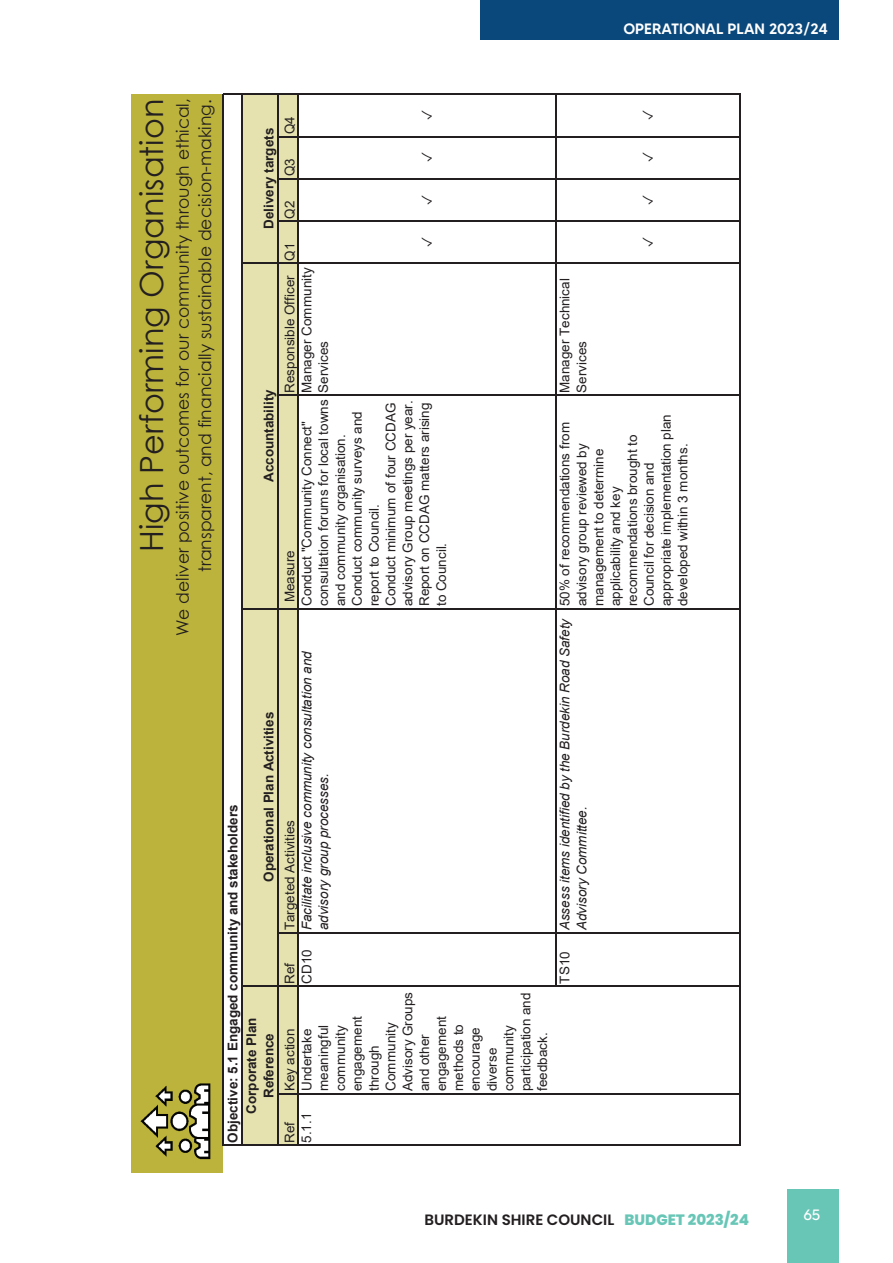
<style>
.page{position:relative;width:893px;height:1263px;background:#fff}
.page>*{position:absolute;margin:0;border:0;box-sizing:border-box;transform-origin:0 0}
.t1{font:31.95px "Century Gothic";color:#231f20}
.t2{font:17.1px/22.2px "Century Gothic";color:#231f20;text-align:right}
.t3{font:600 15px "Poppins";color:#231f20}
.t4{font:500 15px "MADETOMMY";color:#fff}
.t5{font:15px "MADETOMMY";color:#fff}
.t6{font:13.5px/16.8px "Arial";color:#231f20}
.t7{font:italic 13.5px/16.8px "Arial";color:#231f20}
.t8{font:700 13.5px/17.4px "Arial";color:#231f20;text-align:center}
.s1{font-weight:800;color:#68c6b7}
</style>
<div class="page">
<div style="left:787px;top:1189px;width:52px;height:74px;background:#68c6b7"></div>
<div style="left:480px;top:0;width:359px;height:39px;background:#0a477b"></div>
<div style="left:131px;top:94px;width:92px;height:1079px;background:#bcb33c"></div>
<div style="left:242px;top:94px;width:36px;height:1051px;background:#e5e2b0"></div>
<div style="left:278px;top:94px;width:20px;height:1051px;background:#e5e2b0"></div>
<hr style="left:222px;top:1145px;width:519px;height:1px;background:#231f20">
<hr style="left:223px;top:94px;width:518px;height:1px;background:#231f20">
<hr style="left:243px;top:986px;width:498px;height:1px;background:#231f20">
<hr style="left:243px;top:608px;width:498px;height:1px;background:#231f20">
<hr style="left:243px;top:263px;width:498px;height:1px;background:#231f20">
<hr style="left:279px;top:1093px;width:462px;height:1px;background:#231f20">
<hr style="left:279px;top:932px;width:462px;height:1px;background:#231f20">
<hr style="left:279px;top:395px;width:462px;height:1px;background:#231f20">
<hr style="left:279px;top:221px;width:462px;height:1px;background:#231f20">
<hr style="left:279px;top:178px;width:462px;height:1px;background:#231f20">
<hr style="left:279px;top:136px;width:462px;height:1px;background:#231f20">
<hr style="left:222px;top:94px;width:1px;height:1051px;background:#231f20">
<hr style="left:242px;top:94px;width:1px;height:1051px;background:#231f20">
<hr style="left:278px;top:94px;width:1px;height:1051px;background:#231f20">
<hr style="left:297px;top:94px;width:2px;height:1051px;background:#231f20">
<hr style="left:556px;top:94px;width:1px;height:892px;background:#231f20">
<hr style="left:740px;top:94px;width:1px;height:1051px;background:#231f20">
<img style="left:140px;top:1083px;width:71px;height:77px">
<p class="t4" style="left:623px;top:19px;width:206px">OPERATIONAL PLAN 2023/24</p>
<p class="t1" style="left:129px;top:552px;width:454px;rotate:-90deg">High Performing Organisation</p>
<p class="t2" style="left:171px;top:636px;width:539px;rotate:-90deg">We deliver positive outcomes for our community through ethical, transparent, and financially sustainable decision-making.</p>
<p class="t8" style="left:260px;top:229px;width:102px;rotate:-90deg">Delivery targets</p>
<p class="t8" style="left:260px;top:482px;width:94px;rotate:-90deg">Accountability</p>
<p class="t6" style="left:281px;top:134px;width:20px;rotate:-90deg">Q4</p>
<p class="t6" style="left:281px;top:176px;width:20px;rotate:-90deg">Q3</p>
<p class="t6" style="left:281px;top:219px;width:20px;rotate:-90deg">Q2</p>
<p class="t6" style="left:281px;top:393px;width:151px;rotate:-90deg">Responsible Officer Q1</p>
<p class="t6" style="left:298px;top:393px;width:127px;rotate:-90deg">Manager Community<br>Services</p>
<p class="t6" style="left:298px;top:606px;width:208px;rotate:-90deg">Conduct "Community Connect" consultation forums for local towns and community organisation.<br>Conduct community surveys and report to Council.<br>Conduct minimum of four CCDAG advisory Group meetings per year.<br>Report on CCDAG matters arising to Council.</p>
<p class="t6" style="left:281px;top:602px;width:54px;rotate:-90deg">Measure</p>
<p class="t8" style="left:260px;top:882px;width:172px;rotate:-90deg">Operational Plan Activities</p>
<p class="t8" style="left:224px;top:1143px;width:339px;rotate:-90deg">Objective: 5.1 Engaged community and stakeholders</p>
<p class="t8" style="left:243px;top:1114px;width:98px;rotate:-90deg">Corporate Plan<br>Reference</p>
<p class="t7" style="left:298px;top:930px;width:281px;rotate:-90deg">Facilitate inclusive community consultation and advisory group processes.</p>
<p class="t6" style="left:281px;top:930px;width:112px;rotate:-90deg">Targeted Activities</p>
<p class="t6" style="left:298px;top:984px;width:36px;rotate:-90deg">CD10</p>
<p class="t6" style="left:281px;top:984px;width:23px;rotate:-90deg">Ref</p>
<p class="t6" style="left:298px;top:1091px;width:100px;rotate:-90deg">Undertake meaningful community engagement through<br>Community<br>Advisory Groups and other engagement methods to encourage diverse community participation and feedback.</p>
<p class="t6" style="left:281px;top:1091px;width:64px;rotate:-90deg">Key action</p>
<p class="t6" style="left:298px;top:1143px;width:31px;rotate:-90deg">5.1.1</p>
<p class="t6" style="left:281px;top:1143px;width:23px;rotate:-90deg">Ref</p>
<p class="t6" style="left:556px;top:393px;width:116px;rotate:-90deg">Manager Technical<br>Services</p>
<p class="t6" style="left:556px;top:606px;width:193px;rotate:-90deg">50% of recommendations from advisory group reviewed by management to determine applicability and key recommendations brought to<br>Council for decision and appropriate implementation plan developed within 3 months.</p>
<p class="t7" style="left:557px;top:930px;width:314px;rotate:-90deg">Assess items identified by the Burdekin Road Safety<br>Advisory Committee.</p>
<p class="t6" style="left:556px;top:984px;width:34px;rotate:-90deg">TS10</p>
<p class="t3" style="left:424px;top:1211px;width:326px">BURDEKIN SHIRE COUNCIL <span class="s1">BUDGET 2023/24</span></p>
<p class="t5" style="left:803px;top:1206px;width:18px">65</p>
</div>
